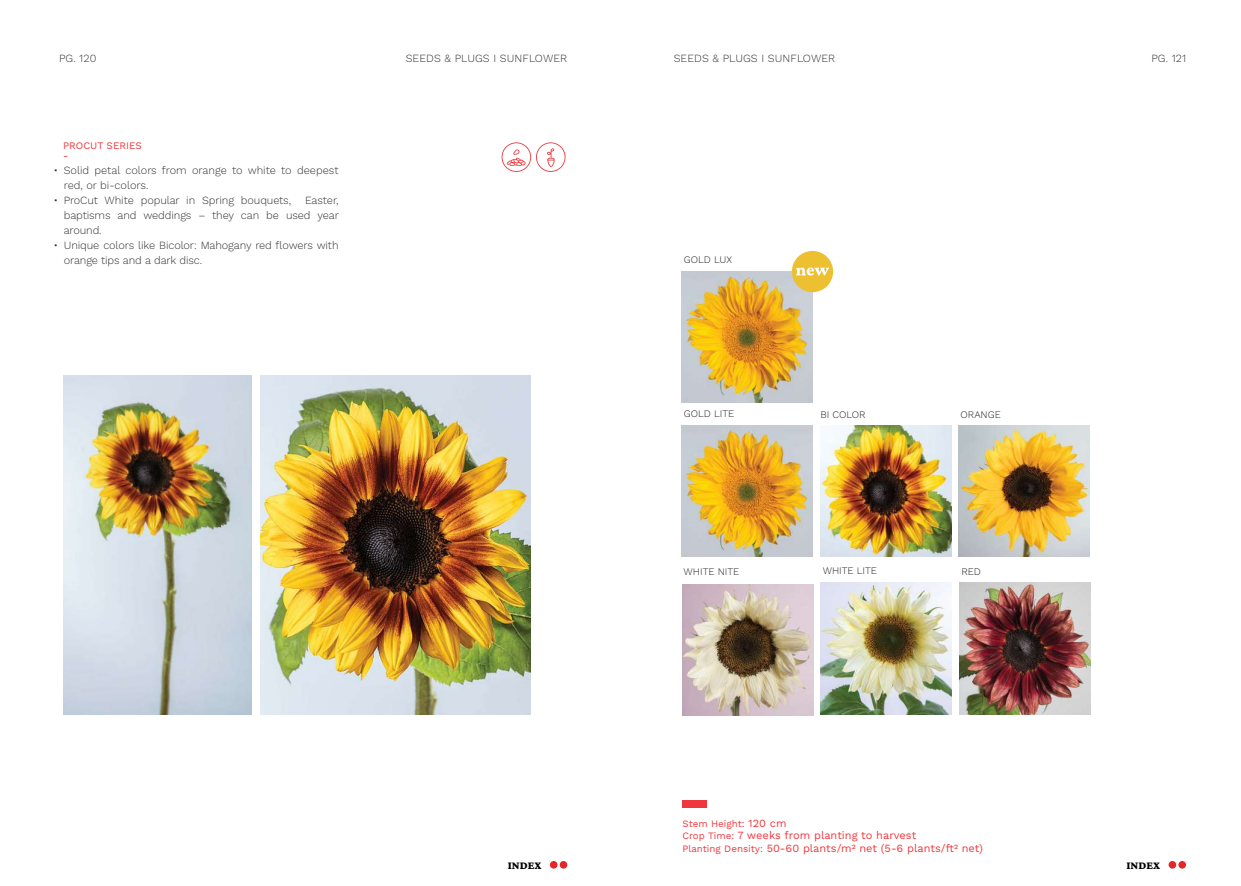
<style>
.page{position:relative;width:1241px;height:886px;background:#fff}
.page>*{position:absolute;margin:0;border:0;box-sizing:border-box;transform-origin:0 0}
.t1{font:11.25px "Crimson Pro";color:#000}
.t2{font:300 11px/15px "Work Sans";letter-spacing:-.01em;color:#333132}
.t3{font:11px/12.5px "Work Sans";color:#ef383e}
.t4{font:300 11px "Work Sans";letter-spacing:.01em;color:#333132}
.t5{font:300 10px "Work Sans";color:#231f20}
.t6{font:10px/10px "Work Sans";color:#ef383e}
.t7{font:9.75px "Work Sans";color:#ef383e}
.s1{font-size:11px}
.s2{font-size:9.75px}
</style>
<div class="page">
<div style="left:1168px;top:861px;width:7px;height:7px;background:#e32729;border-radius:50%"></div>
<div style="left:1178px;top:861px;width:7px;height:7px;background:#e32729;border-radius:50%"></div>
<div style="left:550px;top:861px;width:7px;height:7px;background:#e32729;border-radius:50%"></div>
<div style="left:559px;top:861px;width:8px;height:7px;background:#e32729;border-radius:50%"></div>
<svg style="left:501px;top:142px;width:64px;height:30px"></svg>
<img style="left:64px;top:376px;width:187px;height:338px">
<img style="left:260px;top:376px;width:270px;height:338px">
<div style="left:682px;top:800px;width:25px;height:8px;background:#ef383e"></div>
<img style="left:959px;top:583px;width:131px;height:131px">
<img style="left:820px;top:426px;width:131px;height:131px">
<img style="left:958px;top:426px;width:131px;height:131px">
<img style="left:820px;top:583px;width:131px;height:131px">
<img style="left:682px;top:584px;width:131px;height:132px">
<img style="left:681px;top:426px;width:131px;height:131px">
<img style="left:681px;top:272px;width:131px;height:131px">
<div style="left:791px;top:251px;width:42px;height:41px;background:#edc032;border-radius:50%"></div>
<svg style="left:795px;top:268px;width:34px;height:7px"></svg>
<p class="t2" style="left:59px;top:51px;width:39px">PG. 120</p>
<p class="t2" style="left:1151px;top:51px;width:36px">PG. 121</p>
<p class="t4" style="left:405px;top:51px;width:163px">SEEDS &amp; PLUGS I SUNFLOWER</p>
<p class="t4" style="left:673px;top:51px;width:163px">SEEDS &amp; PLUGS I SUNFLOWER</p>
<p class="t6" style="left:63px;top:141px;width:80px">PROCUT SERIES -</p>
<p class="t2" style="left:64px;top:163px;width:276px">Solid petal colors from orange to white to deepest red, or bi-colors.<br>ProCut White popular in Spring bouquets,</p>
<p class="t2" style="left:53px;top:163px;width:6px">•</p>
<p class="t2" style="left:53px;top:193px;width:6px">•</p>
<p class="t2" style="left:64px;top:193px;width:276px;text-indent:241px">Easter, baptisms and weddings – they can be used year around.<br>Unique colors like Bicolor: Mahogany red flowers with orange tips and a dark disc.</p>
<p class="t2" style="left:53px;top:238px;width:6px">•</p>
<p class="t5" style="left:683px;top:254px;width:50px">GOLD LUX</p>
<p class="t5" style="left:683px;top:408px;width:52px">GOLD LITE</p>
<p class="t5" style="left:683px;top:566px;width:57px">WHITE NITE</p>
<p class="t5" style="left:820px;top:408px;width:47px">BI COLOR</p>
<p class="t5" style="left:960px;top:408px;width:42px">ORANGE</p>
<p class="t5" style="left:822px;top:564px;width:56px">WHITE LITE</p>
<p class="t5" style="left:961px;top:566px;width:21px">RED</p>
<p class="t7" style="left:682px;top:817px;width:105px">Stem Height: <span class="s1">120 cm</span></p>
<p class="t3" style="left:682px;top:829px;width:302px"><span class="s2">Crop Time:</span> 7 weeks from planting to harvest<br><span class="s2">Planting Density:</span> 50-60 plants/m2 net (5-6 plants/ft2 net)</p>
<p class="t1" style="left:507px;top:858px;width:35px">INDEX</p>
<p class="t1" style="left:1126px;top:858px;width:35px">INDEX</p>
</div>
